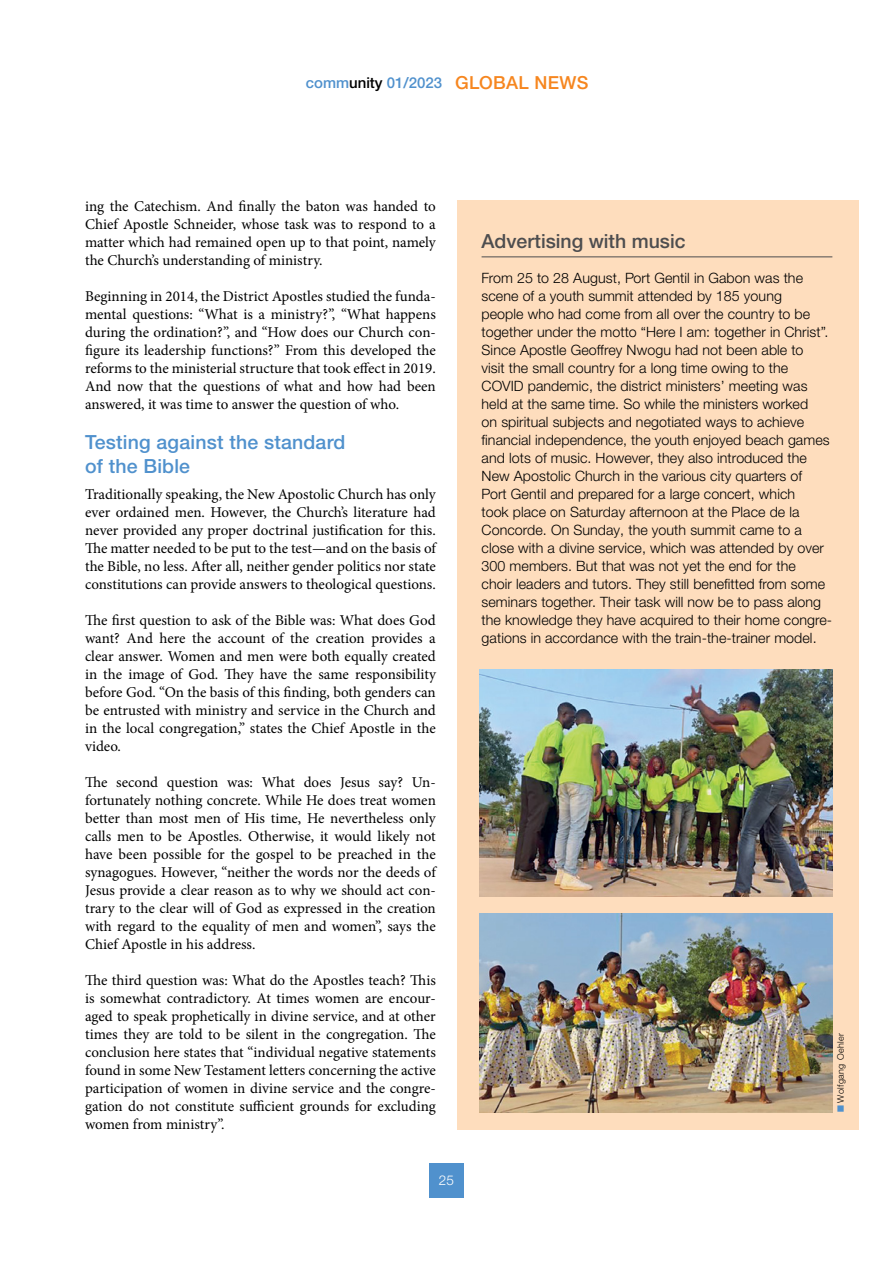
<style>
.page{position:relative;width:893px;height:1263px;background:#fff}
.page>*{position:absolute;margin:0;border:0;box-sizing:border-box;transform-origin:0 0}
.t1{font:500 19.5px/24px "Helvetica Neue LTW1 G";letter-spacing:.01em;color:#5091cd}
.t2{font:500 19.5px "Helvetica Neue LTW1 G";color:#4d4d4f}
.t3{font:15px/18px "Minion Pro";color:#000;text-align:justify}
.t4{font:500 15px "Helvetica Neue LTW1 G";color:#5091cd}
.t5{font:300 14.25px/18px "Helvetica Neue LTW1 G";letter-spacing:.005em;color:#000}
.t6{font:300 13.5px "Helvetica Neue LTW1 G";color:#fff}
.t7{font:300 9px "Helvetica Neue LTW1 G";letter-spacing:.04em;color:#000}
.s1{color:#000}
.s2{font-size:18px;color:#f6861f}
.s3{color:#5091cd}
</style>
<div class="page">
<div style="left:429px;top:1163px;width:34px;height:34px;background:#5091cd"></div>
<div style="left:457px;top:200px;width:402px;height:929px;background:#feddbd"></div>
<hr style="left:482px;top:256px;width:350px;height:1px;background:#4d4d4f">
<img style="left:479px;top:670px;width:353px;height:226px">
<img style="left:479px;top:914px;width:353px;height:198px">
<p class="t4" style="left:306px;top:74px;width:284px">comm<span class="s1">unity</span> 01/2023 <span class="s2">GLOBAL NEWS</span></p>
<p class="t3" style="left:85px;top:197px;width:352px">ing the Catechism. And finally the baton was handed to Chief Apostle Schneider, whose task was to respond to a matter which had remained open up to that point, namely the Church’s understanding of ministry.</p>
<p class="t3" style="left:85px;top:287px;width:352px">Beginning in 2014, the District Apostles studied the funda&shy;mental questions: “What is a ministry?”, “What happens during the ordination?”, and “How does our Church con&shy;figure its leadership functions?” From this developed the reforms to the ministerial structure that took effect in 2019.<br>And now that the questions of what and how had been answered, it was time to answer the question of who.</p>
<h1 class="t1" style="left:85px;top:430px;width:262px">Testing against the standard of the Bible</h1>
<p class="t3" style="left:85px;top:485px;width:352px">Traditionally speaking, the New Apostolic Church has only ever ordained men. However, the Church’s literature had never provided any proper doctrinal justification for this.<br>The matter needed to be put to the test—and on the basis of the Bible, no less. After all, neither gender politics nor state constitutions can provide answers to theological questions.</p>
<p class="t3" style="left:85px;top:611px;width:352px">The first question to ask of the Bible was: What does God want? And here the account of the creation provides a clear answer. Women and men were both equally created in the image of God. They have the same responsibility before God. “On the basis of this finding, both genders can be entrusted with ministry and service in the Church and in the local congregation,” states the Chief Apostle in the video.</p>
<p class="t3" style="left:85px;top:773px;width:352px">The second question was: What does Jesus say? Un&shy;fortunately nothing concrete. While He does treat women better than most men of His time, He nevertheless only calls men to be Apostles. Otherwise, it would likely not have been possible for the gospel to be preached in the synagogues. However, “neither the words nor the deeds of Jesus provide a clear reason as to why we should act con&shy;trary to the clear will of God as expressed in the creation with regard to the equality of men and women”, says the Chief Apostle in his address.</p>
<p class="t3" style="left:85px;top:971px;width:352px">The third question was: What do the Apostles teach? This is somewhat contradictory. At times women are encour&shy;aged to speak prophetically in divine service, and at other times they are told to be silent in the congregation. The conclusion here states that “individual negative statements found in some New Testament letters concerning the active participation of women in divine service and the congre&shy;gation do not constitute sufficient grounds for excluding women from ministry”.</p>
<p class="t6" style="left:439px;top:1172px;width:17px">25</p>
<h1 class="t2" style="left:482px;top:229px;width:205px">Advertising with music</h1>
<p class="t5" style="left:482px;top:269px;width:350px">From 25 to 28 August, Port Gentil in Gabon was the scene of a youth summit attended by 185 young<br>people who had come from all over the country to be together under the motto “Here I am: together in Christ”.<br>Since Apostle Geoffrey Nwogu had not been able to<br>visit the small country for a long time owing to the COVID pandemic, the district ministers’ meeting was held at the same time. So while the ministers worked<br>on spiritual subjects and negotiated ways to achieve financial independence, the youth enjoyed beach games and lots of music. However, they also introduced the New Apostolic Church in the various city quarters of Port Gentil and prepared for a large concert, which<br>took place on Saturday afternoon at the Place de la Concorde. On Sunday, the youth summit came to a close with a divine service, which was attended by over 300 members. But that was not yet the end for the<br>choir leaders and tutors. They still benefitted from some seminars together. Their task will now be to pass along the knowledge they have acquired to their home congre&shy;gations in accordance with the train-the-trainer model.</p>
<p class="t7" style="left:835px;top:1112px;width:81px;rotate:-90deg"><span class="s3">■</span> Wolfgang Oehler</p>
</div>
